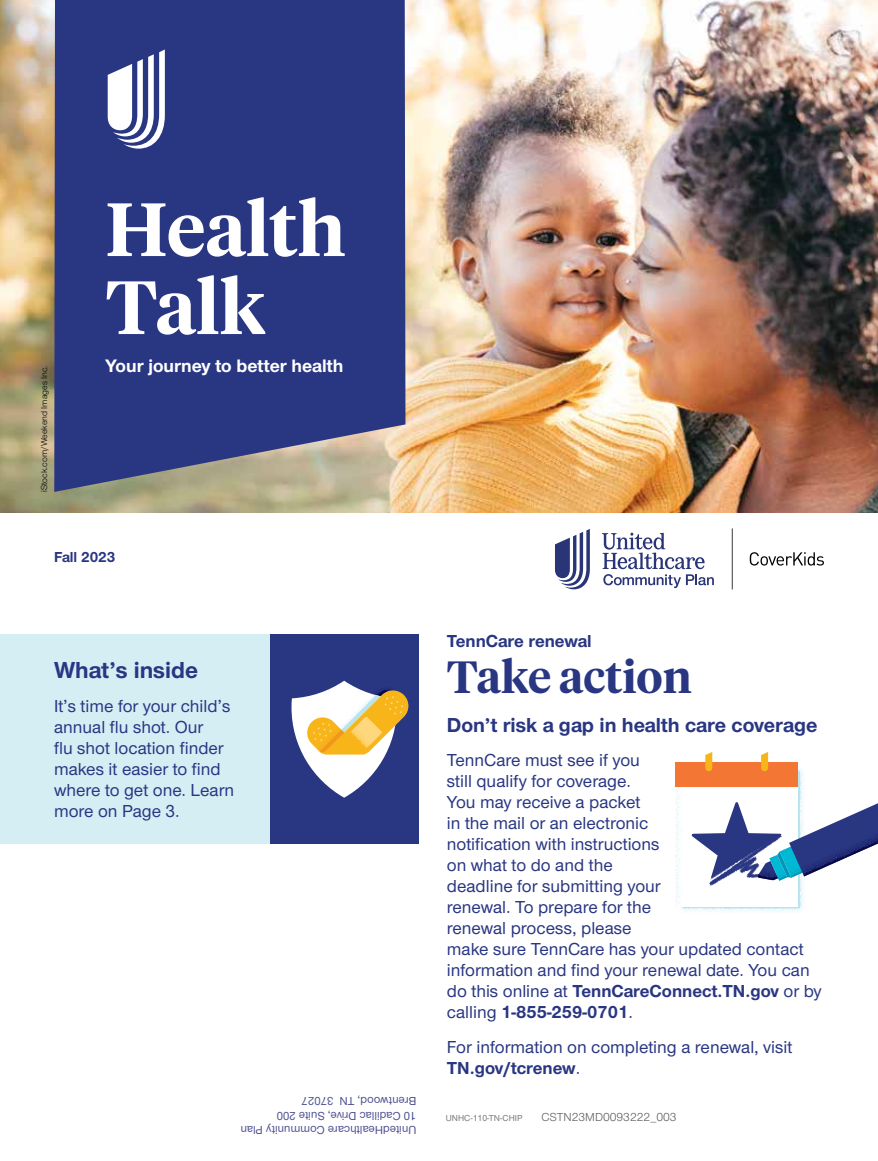
<style>
.page{position:relative;width:878px;height:1161px;background:#fff}
.page>*{position:absolute;margin:0;border:0;box-sizing:border-box;transform-origin:0 0}
.t1{font:600 75px/78px "UHC Serif Headline";color:#fff}
.Hed_serif_secondary_AMC{font:600 45px "UHC Serif Headline";color:#293682}
.Sidebar_head_AMC{font:700 24px "UHC Sans";color:#293682}
.Deck_AMC{font:700 21px "UHC Sans";color:#293682}
.t2{font:700 18.75px "UHC Sans";color:#fff}
.Sans_no_indent_AMC{font:500 18px/21px "UHC Sans";color:#293682}
.tag_category_AMC{font:700 18px "UHC Sans";color:#293682}
.t3{font:700 15px "UHC Sans";color:#293682}
.t4{font:500 12px "UHC Sans";color:#4e5292}
.t5{font:12px "UHC Sans";color:#58595b}
.Legal_language_AMC{font:9px "UHC Sans";color:#000}
.t6{font:500 9px "UHC Sans";color:#797a7d}
.s1{font-weight:700}
</style>
<div class="page">
<div style="left:0;top:634px;width:418px;height:210px;background:#d5eef4"></div>
<img style="left:0;top:0;width:878px;height:513px">
<svg style="left:54px;top:0;width:351px;height:492px;background:#343f83"></svg>
<svg style="left:108px;top:50px;width:57px;height:99px"></svg>
<div style="left:270px;top:634px;width:148px;height:210px;background:#293682"></div>
<svg style="left:291px;top:681px;width:117px;height:117px"></svg>
<svg style="left:675px;top:752px;width:203px;height:161px"></svg>
<hr style="left:732px;top:528px;width:1px;height:61px;background:#414042">
<svg style="left:749px;top:552px;width:74px;height:14px"></svg>
<svg style="left:555px;top:529px;width:35px;height:60px"></svg>
<svg style="left:602px;top:533px;width:111px;height:55px"></svg>
<p class="Legal_language_AMC" style="left:38px;top:492px;width:128px;rotate:-90deg">iStock.com/Weekend Images Inc.</p>
<p class="t1" style="left:106px;top:187px;width:241px">Health<br>Talk</p>
<p class="t2" style="left:106px;top:353px;width:239px">Your journey to better health</p>
<p class="t3" style="left:54px;top:547px;width:63px">Fall 2023</p>
<p class="Sidebar_head_AMC" style="left:54px;top:653px;width:145px">What’s inside</p>
<p class="Sans_no_indent_AMC" style="left:54px;top:695px;width:182px">It’s time for your child’s annual flu shot. Our<br>flu shot location finder makes it easier to find where to get one. Learn more on Page 3.</p>
<p class="t4" style="left:416px;top:1109px;width:116px;rotate:-180deg">Brentwood, TN 37027</p>
<p class="t4" style="left:416px;top:1124px;width:141px;rotate:-180deg">10 Cadillac Drive, Suite 200</p>
<p class="t4" style="left:416px;top:1138px;width:177px;rotate:-180deg">UnitedHealthcare Community Plan</p>
<p class="tag_category_AMC" style="left:447px;top:628px;width:146px">TennCare renewal</p>
<p class="Hed_serif_secondary_AMC" style="left:447px;top:646px;width:246px">Take action</p>
<p class="Deck_AMC" style="left:447px;top:711px;width:372px">Don’t risk a gap in health care coverage</p>
<p class="Sans_no_indent_AMC" style="left:447px;top:749px;width:376px">TennCare must see if you<br>still qualify for coverage.<br>You may receive a packet<br>in the mail or an electronic<br>notification with instructions<br>on what to do and the<br>deadline for submitting your<br>renewal. To prepare for the<br>renewal process, please<br>make sure TennCare has your updated contact information and find your renewal date. You can do this online at <span class="s1">TennCareConnect.TN.gov</span> or by calling <span class="s1">1-855-259-0701</span>.</p>
<p class="Sans_no_indent_AMC" style="left:447px;top:1035px;width:347px">For information on completing a renewal, visit<br><span class="s1">TN.gov/tcrenew</span>.</p>
<p class="t6" style="left:446px;top:1112px;width:78px">UNHC-110-TN-CHIP</p>
<p class="t5" style="left:541px;top:1109px;width:137px">CSTN23MD0093222_003</p>
</div>
